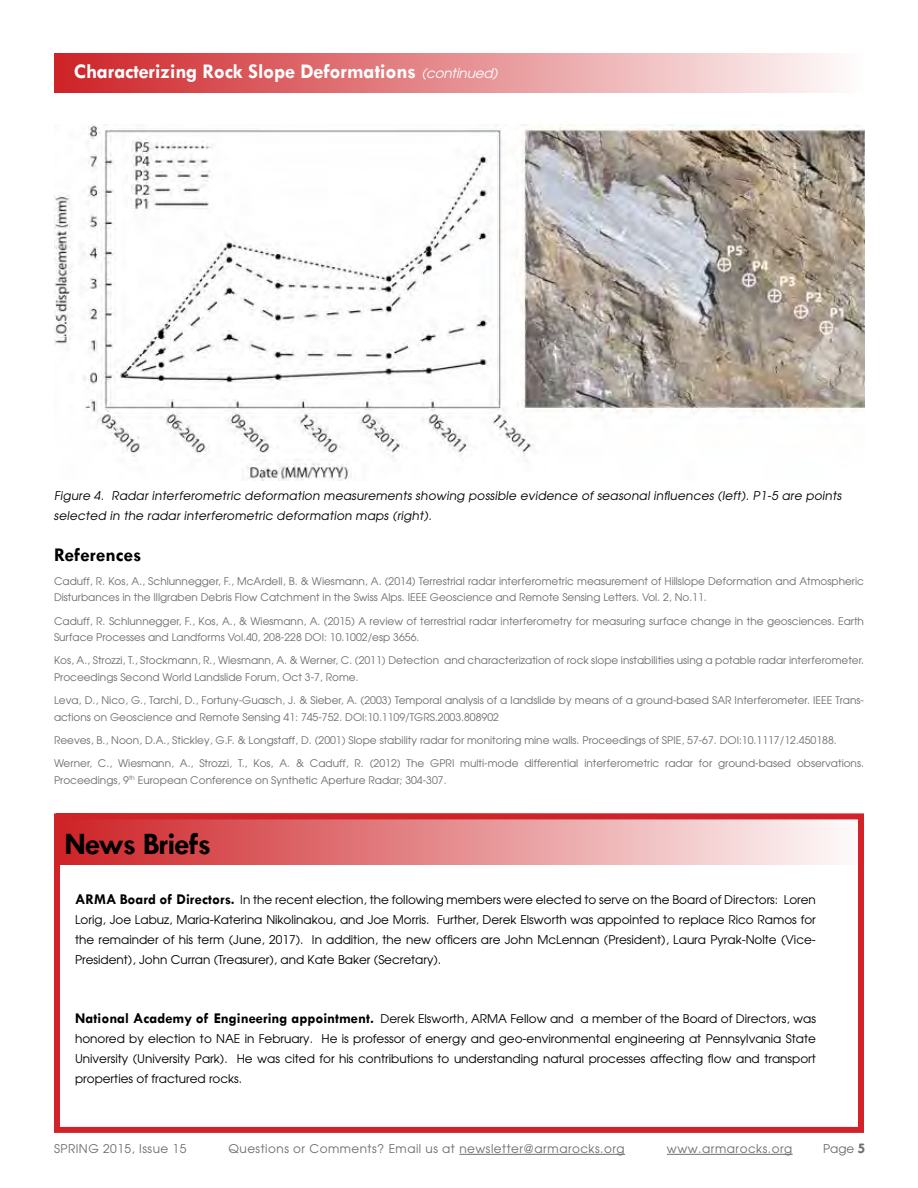
<style>
.page{position:relative;width:918px;height:1188px;background:#fff}
.page>*{position:absolute;margin:0;border:0;box-sizing:border-box;transform-origin:0 0}
.t1{font:700 31.5px "Tw Cen";letter-spacing:-.03em;color:#000}
.t2{font:700 21px "Tw Cen";letter-spacing:-.01em;color:#fff}
.t3{font:700 19.5px "Tw Cen";color:#000}
.t4{font:12px/20.2px "Avant Garde";color:#000;text-align:justify}
.t5{font:12px "Avant Garde";letter-spacing:.04em;color:#6d6e71}
.t6{font:10.5px/16.5px "Avant Garde";color:#6d6e71}
.s1{font-family:"Avant Garde";font-weight:400;font-style:italic;font-size:13.5px}
.s2{font-family:"Tw Cen";font-weight:700;font-size:15px}
</style>
<div class="page">
<hr style="left:459px;top:1154px;width:166px;height:1px;background:#6d6e71">
<hr style="left:667px;top:1154px;width:126px;height:1px;background:#6d6e71">
<img style="left:54px;top:125px;width:811px;height:356px">
<div style="left:54px;top:53px;width:810px;height:40px;background:linear-gradient(to right,#cd2226,#fefcfc)"></div>
<div style="left:54px;top:813px;width:810px;height:320px;border:6px solid #d2232a"></div>
<svg style="left:56px;top:813px;width:808px;height:52px"></svg>
<h2 class="t2" style="left:74px;top:58px;width:429px">Characterizing Rock Slope Deformations <span class="s1">(continued)</span></h2>
<p class="t4" style="left:54px;top:485px;width:791px">Figure 4. Radar interferometric deformation measurements showing possible evidence of seasonal influences (left). P1-5 are points selected in the radar interferometric deformation maps (right).</p>
<h3 class="t3" style="left:54px;top:543px;width:89px">References</h3>
<p class="t6" style="left:54px;top:573px;width:812px">Caduff, R. Kos, A., Schlunnegger, F., McArdell, B. &amp; Wiesmann, A. (2014) Terrestrial radar interferometric measurement of Hillslope Deformation and Atmospheric<br>Disturbances in the Illgraben Debris Flow Catchment in the Swiss Alps. IEEE Geoscience and Remote Sensing Letters. Vol. 2, No.11.</p>
<p class="t6" style="left:54px;top:612px;width:812px">Caduff, R. Schlunnegger, F., Kos, A., &amp; Wiesmann, A. (2015) A review of terrestrial radar interferometry for measuring surface change in the geosciences. Earth<br>Surface Processes and Landforms Vol.40, 208-228 DOI: 10.1002/esp 3656.</p>
<p class="t6" style="left:54px;top:652px;width:812px">Kos, A., Strozzi, T., Stockmann, R., Wiesmann, A. &amp; Werner, C. (2011) Detection and characterization of rock slope instabilities using a potable radar interferometer.<br>Proceedings Second World Landslide Forum, Oct 3-7, Rome.</p>
<p class="t6" style="left:54px;top:692px;width:812px">Leva, D., Nico, G., Tarchi, D., Fortuny-Guasch, J. &amp; Sieber, A. (2003) Temporal analysis of a landslide by means of a ground-based SAR Interferometer. IEEE Trans&shy;actions on Geoscience and Remote Sensing 41: 745-752. DOI:10.1109/TGRS.2003.808902</p>
<p class="t6" style="left:54px;top:731px;width:784px">Reeves, B., Noon, D.A., Stickley, G.F. &amp; Longstaff, D. (2001) Slope stability radar for monitoring mine walls. Proceedings of SPIE, 57-67. DOI:10.1117/12.450188.</p>
<p class="t6" style="left:54px;top:755px;width:812px">Werner, C., Wiesmann, A., Strozzi, T., Kos, A. &amp; Caduff, R. (2012) The GPRI multi-mode differential interferometric radar for ground-based observations.<br>Proceedings, 9<sup>th</sup> European Conference on Synthetic Aperture Radar; 304-307.</p>
<h1 class="t1" style="left:65px;top:825px;width:148px">News Briefs</h1>
<p class="t4" style="left:75px;top:889px;width:742px"><span class="s2">ARMA Board of Directors.</span> In the recent election, the following members were elected to serve on the Board of Directors: Loren Lorig, Joe Labuz, Maria-Katerina Nikolinakou, and Joe Morris. Further, Derek Elsworth was appointed to replace Rico Ramos for the remainder of his term (June, 2017). In addition, the new officers are John McLennan (President), Laura Pyrak-Nolte (Vice-President), John Curran (Treasurer), and Kate Baker (Secretary).</p>
<p class="t4" style="left:75px;top:1008px;width:742px"><span class="s2">National Academy of Engineering appointment.</span> Derek Elsworth, ARMA Fellow and a member of the Board of Directors, was honored by election to NAE in February. He is professor of energy and geo-environmental engineering at Pennsylvania State University (University Park). He was cited for his contributions to understanding natural processes affecting flow and transport properties of fractured rocks.</p>
<p class="t5" style="left:54px;top:1141px;width:134px">SPRING 2015, Issue 15</p>
<p class="t5" style="left:229px;top:1141px;width:397px">Questions or Comments? Email us at newsletter@armarocks.org</p>
<p class="t5" style="left:667px;top:1141px;width:127px">www.armarocks.org</p>
<p class="t5" style="left:823px;top:1141px;width:44px">Page <span class="s2">5</span></p>
</div>
